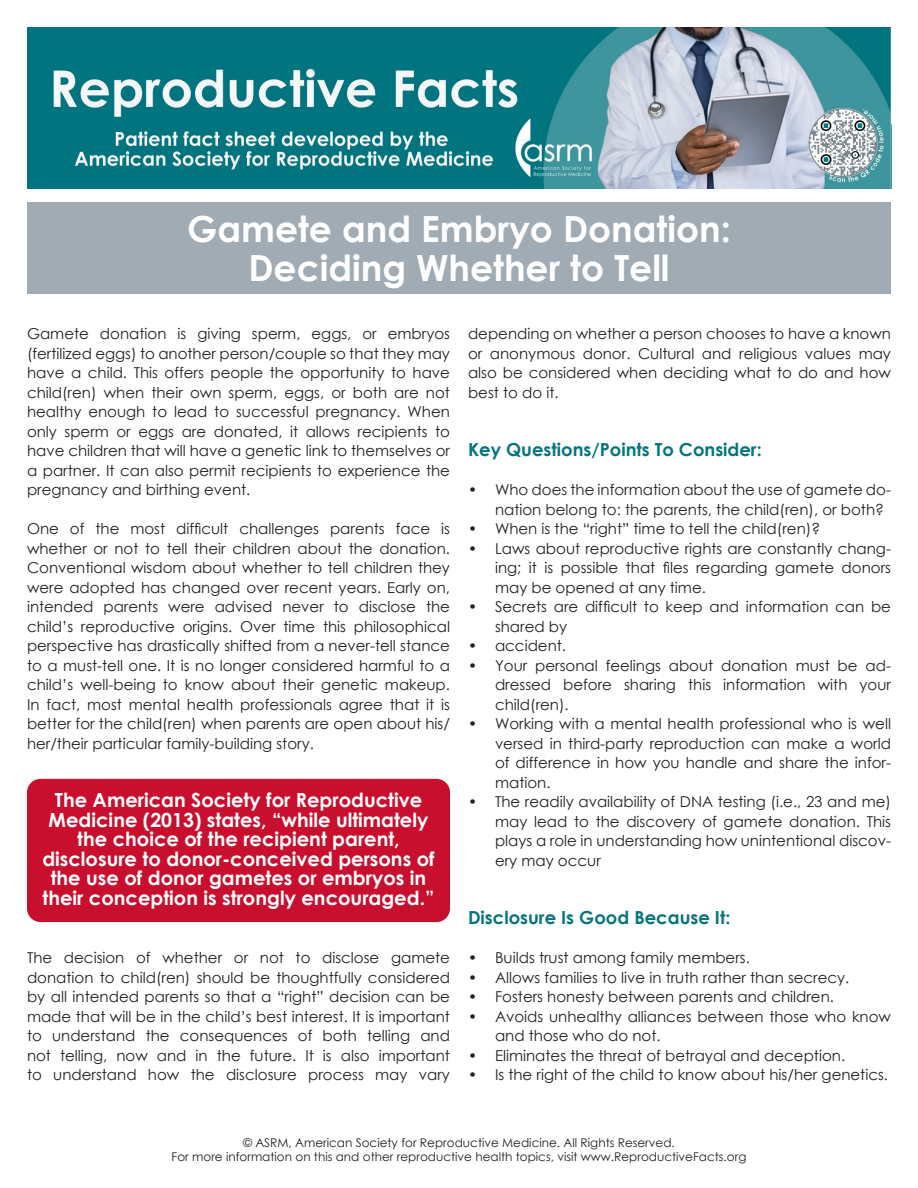
<style>
.page{position:relative;width:918px;height:1188px;background:#fff}
.page>*{position:absolute;margin:0;border:0;box-sizing:border-box;transform-origin:0 0}
.Main_Title{font:700 36px/39px "Century Gothic";color:#fff;text-align:center}
.Red_Summary{font:700 19.5px/19.5px "Century Gothic";color:#fff;text-align:center}
.Subheading{font:700 18px "Century Gothic";color:#05747f}
.Main_Body{font:15px/19.5px "Century Gothic";color:#231f20;text-align:justify}
.t1{font:12px/14.4px "Century Gothic";color:#231f20;text-align:center}
</style>
<div class="page">
<div style="left:27px;top:202px;width:864px;height:92px;background:#a1abb4"></div>
<div style="left:27px;top:779px;width:423px;height:143px;background:#c8102e;border-radius:14px"></div>
<img style="left:27px;top:27px;width:864px;height:162px">
<p class="Main_Title" style="left:187px;top:207px;width:545px">Gamete and Embryo Donation:<br>Deciding Whether to Tell</p>
<p class="Main_Body" style="left:27px;top:324px;width:425px">Gamete donation is giving sperm, eggs, or embryos (fertilized eggs) to another person/couple so that they may have a child. This offers people the opportunity to have child(ren) when their own sperm, eggs, or both are not healthy enough to lead to successful pregnancy. When only sperm or eggs are donated, it allows recipients to have children that will have a genetic link to themselves or a partner. It can also permit recipients to experience the pregnancy and birthing event.</p>
<p class="Main_Body" style="left:27px;top:519px;width:425px">One of the most difficult challenges parents face is whether or not to tell their children about the donation.<br>Conventional wisdom about whether to tell children they were adopted has changed over recent years. Early on, intended parents were advised never to disclose the child’s reproductive origins. Over time this philosophical perspective has drastically shifted from a never-tell stance to a must-tell one. It is no longer considered harmful to a child’s well-being to know about their genetic makeup.<br>In fact, most mental health professionals agree that it is better for the child(ren) when parents are open about his/ her/their particular family-building story.</p>
<p class="Main_Body" style="left:468px;top:324px;width:425px">depending on whether a person chooses to have a known or anonymous donor. Cultural and religious values may also be considered when deciding what to do and how best to do it.</p>
<p class="Subheading" style="left:468px;top:436px;width:295px">Key Questions/Points To Consider:</p>
<p class="Main_Body" style="left:495px;top:480px;width:398px;text-indent:-27px">• Who does the information about the use of gamete do&shy;nation belong to: the parents, the child(ren), or both?</p>
<p class="Main_Body" style="left:468px;top:519px;width:354px">• When is the “right” time to tell the child(ren)?</p>
<p class="Main_Body" style="left:495px;top:538px;width:398px;text-indent:-27px">• Laws about reproductive rights are constantly chang&shy;ing; it is possible that files regarding gamete donors may be opened at any time.</p>
<p class="Main_Body" style="left:495px;top:597px;width:398px;text-indent:-27px">• Secrets are difficult to keep and information can be shared by</p>
<p class="Main_Body" style="left:468px;top:636px;width:100px">• accident.</p>
<p class="Main_Body" style="left:495px;top:655px;width:398px;text-indent:-27px">• Your personal feelings about donation must be ad&shy;dressed before sharing this information with your child(ren).</p>
<p class="Main_Body" style="left:495px;top:714px;width:398px;text-indent:-27px">• Working with a mental health professional who is well versed in third-party reproduction can make a world of difference in how you handle and share the infor&shy;mation.</p>
<p class="Main_Body" style="left:495px;top:792px;width:398px;text-indent:-27px">• The readily availability of DNA testing (i.e., 23 and me) may lead to the discovery of gamete donation. This plays a role in understanding how unintentional discov&shy;ery may occur</p>
<p class="Red_Summary" style="left:42px;top:789px;width:394px">The American Society for Reproductive Medicine (2013) states, “while ultimately the choice of the recipient parent, disclosure to donor-conceived persons of the use of donor gametes or embryos in their conception is strongly encouraged.”</p>
<p class="Subheading" style="left:468px;top:904px;width:264px">Disclosure Is Good Because It:</p>
<p class="Main_Body" style="left:468px;top:948px;width:283px">• Builds trust among family members.</p>
<p class="Main_Body" style="left:468px;top:967px;width:383px">• Allows families to live in truth rather than secrecy.</p>
<p class="Main_Body" style="left:468px;top:987px;width:368px">• Fosters honesty between parents and children.</p>
<p class="Main_Body" style="left:495px;top:1006px;width:398px;text-indent:-27px">• Avoids unhealthy alliances between those who know and those who do not.</p>
<p class="Main_Body" style="left:468px;top:1045px;width:379px">• Eliminates the threat of betrayal and deception.</p>
<p class="Main_Body" style="left:468px;top:1065px;width:422px">• Is the right of the child to know about his/her genetics.</p>
<p class="Main_Body" style="left:27px;top:948px;width:425px">The decision of whether or not to disclose gamete donation to child(ren) should be thoughtfully considered by all intended parents so that a “right” decision can be made that will be in the child’s best interest. It is important to understand the consequences of both telling and not telling, now and in the future. It is also important to understand how the disclosure process may vary</p>
<p class="t1" style="left:172px;top:1135px;width:576px">© ASRM, American Society for Reproductive Medicine. All Rights Reserved.<br>For more information on this and other reproductive health topics, visit www.ReproductiveFacts.org</p>
</div>
